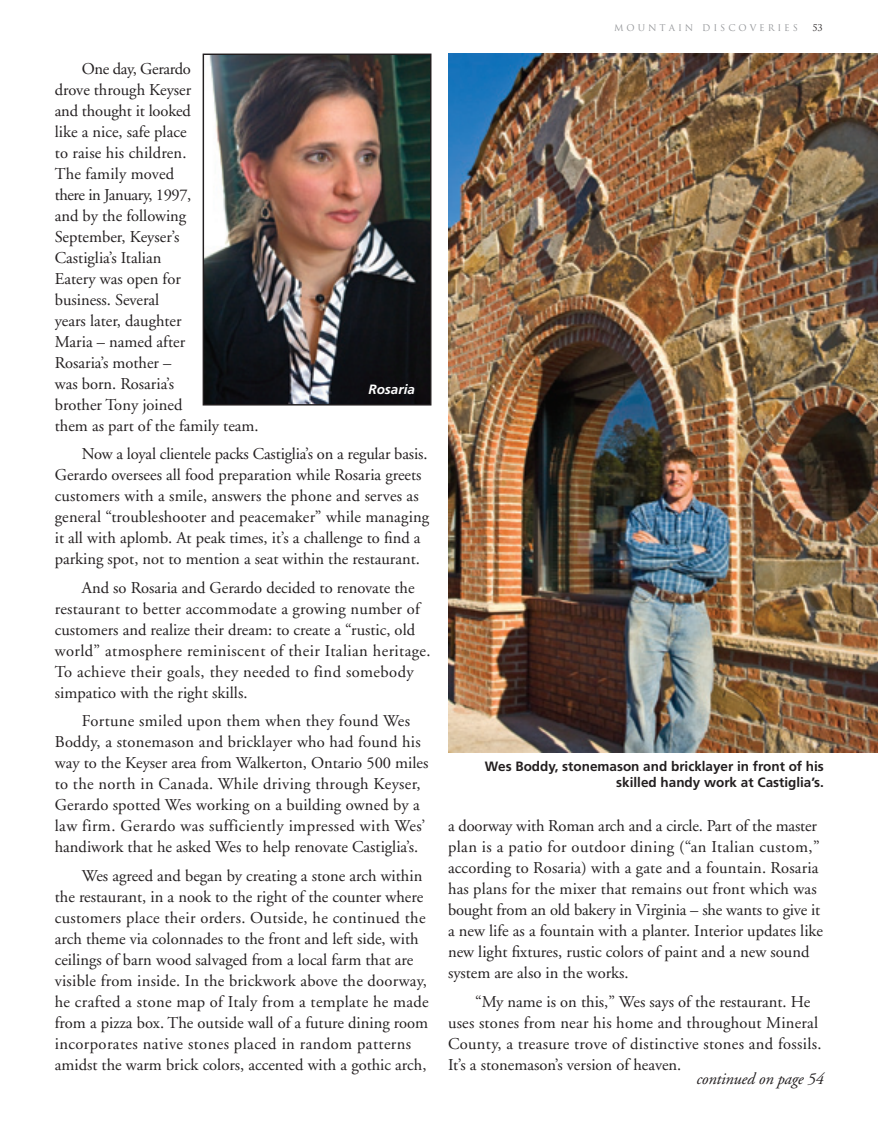
<style>
.page{position:relative;width:878px;height:1134px;background:#fff}
.page>*{position:absolute;margin:0;border:0;box-sizing:border-box;transform-origin:0 0}
.M_D_TEXT_no_Para{font:16.5px/21px "Adobe Garamond";color:#231f20}
.M_D_TEXT_no_Para-2{font:16.5px/21px "Adobe Garamond";letter-spacing:.025em;color:#231f20}
.M_D_TEXT_no_Para-3{font:italic 16.5px "Adobe Garamond";letter-spacing:-.01em;color:#231f20}
.M_D_TEXT_no_Para-4{font:16.5px "Adobe Garamond";letter-spacing:-.02em;color:#231f20}
.M_D_CAPTION{font:700 13.5px/16.5px "Frutiger";color:#231f20;text-align:right}
.M_D_CAPTION-2{font:italic 700 13.5px "Frutiger";color:#fff}
.t1{font:9px "Trajan";color:#939598}
.t2{font:9px "Trajan";color:#231f20}
</style>
<div class="page">
<img style="left:205px;top:56px;width:224px;height:348px">
<div style="left:203px;top:54px;width:228px;height:352px;border:1px solid #231f20"></div>
<img style="left:448px;top:54px;width:430px;height:699px">
<p class="M_D_TEXT_no_Para-4" style="left:82px;top:60px;width:111px">One day, Gerardo</p>
<p class="M_D_TEXT_no_Para" style="left:55px;top:80px;width:138px">drove through Keyser</p>
<p class="M_D_TEXT_no_Para" style="left:55px;top:101px;width:138px">and thought it looked</p>
<p class="M_D_TEXT_no_Para" style="left:55px;top:122px;width:205px">like a nice, safe place<br>to raise his children.<br>The family moved<br>there in January, 1997,<br>and by the following<br>September, Keyser’s<br>Castiglia’s Italian<br>Eatery was open for<br>business. Several<br>years later, daughter<br>Maria – named after<br>Rosaria’s mother –<br>was born. Rosaria’s<br>brother Tony joined<br>them as part of the family team.</p>
<p class="M_D_TEXT_no_Para" style="left:55px;top:444px;width:376px;text-indent:27px">Now a loyal clientele packs Castiglia’s on a regular basis.<br>Gerardo oversees all food preparation while Rosaria greets customers with a smile, answers the phone and serves as general “troubleshooter and peacemaker” while managing it all with aplomb. At peak times, it’s a challenge to find a parking spot, not to mention a seat within the restaurant.</p>
<p class="M_D_TEXT_no_Para" style="left:55px;top:578px;width:377px;text-indent:27px">And so Rosaria and Gerardo decided to renovate the restaurant to better accommodate a growing number of customers and realize their dream: to create a “rustic, old world” atmosphere reminiscent of their Italian heritage.</p>
<p class="M_D_TEXT_no_Para-2" style="left:55px;top:662px;width:360px">To achieve their goals, they needed to find somebody simpatico with the right skills.</p>
<p class="M_D_TEXT_no_Para" style="left:55px;top:711px;width:375px;text-indent:27px">Fortune smiled upon them when they found Wes Boddy, a stonemason and bricklayer who had found his way to the Keyser area from Walkerton, Ontario 500 miles to the north in Canada. While driving through Keyser, Gerardo spotted Wes working on a building owned by a law firm. Gerardo was sufficiently impressed with Wes’ handiwork that he asked Wes to help renovate Castiglia’s.</p>
<p class="M_D_TEXT_no_Para" style="left:55px;top:866px;width:374px;text-indent:27px">Wes agreed and began by creating a stone arch within the restaurant, in a nook to the right of the counter where customers place their orders. Outside, he continued the arch theme via colonnades to the front and left side, with ceilings of barn wood salvaged from a local farm that are visible from inside. In the brickwork above the doorway,</p>
<p class="M_D_TEXT_no_Para" style="left:55px;top:992px;width:375px">he crafted a stone map of Italy from a template he made from a pizza box. The outside wall of a future dining room incorporates native stones placed in random patterns amidst the warm brick colors, accented with a gothic arch,</p>
<p class="M_D_CAPTION-2" style="left:368px;top:381px;width:48px">Rosaria</p>
<p class="t1" style="left:614px;top:22px;width:185px">M O U N T A I N D I S C O V E R I E S</p>
<p class="t2" style="left:812px;top:22px;width:12px">53</p>
<p class="M_D_CAPTION" style="left:485px;top:758px;width:340px">Wes Boddy, stonemason and bricklayer in front of his skilled handy work at Castiglia’s.</p>
<p class="M_D_TEXT_no_Para" style="left:448px;top:816px;width:374px">a doorway with Roman arch and a circle. Part of the master plan is a patio for outdoor dining (“an Italian custom,” according to Rosaria) with a gate and a fountain. Rosaria has plans for the mixer that remains out front which was bought from an old bakery in Virginia – she wants to give it</p>
<p class="M_D_TEXT_no_Para" style="left:448px;top:921px;width:376px">a new life as a fountain with a planter. Interior updates like new light fixtures, rustic colors of paint and a new sound system are also in the works.</p>
<p class="M_D_TEXT_no_Para" style="left:448px;top:992px;width:375px;text-indent:27px">“My name is on this,” Wes says of the restaurant. He uses stones from near his home and throughout Mineral County, a treasure trove of distinctive stones and fossils.<br>It’s a stonemason’s version of heaven.</p>
<p class="M_D_TEXT_no_Para-3" style="left:696px;top:1070px;width:129px">continued on page 54</p>
</div>
